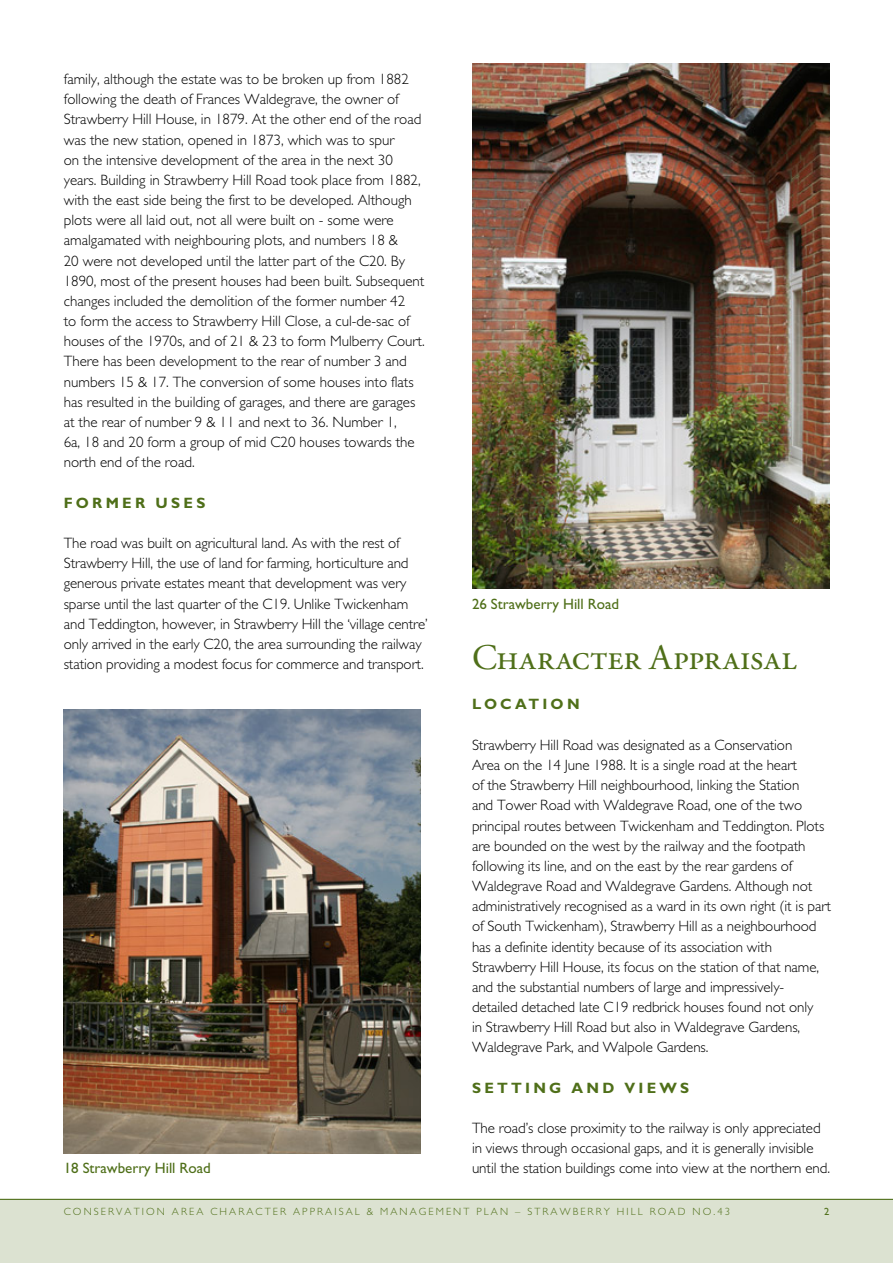
<style>
.page{position:relative;width:893px;height:1263px;background:#fff}
.page>*{position:absolute;margin:0;border:0;box-sizing:border-box;transform-origin:0 0}
.t1{font:36px "Adobe Garamond Regular SC";letter-spacing:.01em;color:#4f6f19}
.t2{font:300 15px/20.1px "Gill Sans";letter-spacing:-.005em;color:#000}
.t3{font:15px "Gill Sans";color:#4f6f19}
.t4{font:700 15px "Gill Sans";letter-spacing:.215em;color:#4f6f19}
.t5{font:300 10.5px "Gill Sans";letter-spacing:.2em;color:#4f6f19}
.t6{font:10.5px "Gill Sans";color:#4f6f19}
</style>
<div class="page">
<img style="left:64px;top:709px;width:357px;height:444px">
<img style="left:472px;top:64px;width:357px;height:524px">
<div style="left:0;top:1199px;width:893px;height:64px;background:#dce2d1"></div>
<hr style="left:0;top:1199px;width:893px;height:1px;background:#4f6f19">
<p class="t2" style="left:64px;top:71px;width:363px">family, although the estate was to be broken up from 1882 following the death of Frances Waldegrave, the owner of Strawberry Hill House, in 1879. At the other end of the road was the new station, opened in 1873, which was to spur<br>on the intensive development of the area in the next 30 years. Building in Strawberry Hill Road took place from 1882, with the east side being the first to be developed. Although plots were all laid out, not all were built on - some were amalgamated with neighbouring plots, and numbers 18 &amp;<br>20 were not developed until the latter part of the C20. By 1890, most of the present houses had been built. Subsequent changes included the demolition of the former number 42<br>to form the access to Strawberry Hill Close, a cul-de-sac of houses of the 1970s, and of 21 &amp; 23 to form Mulberry Court.<br>There has been development to the rear of number 3 and numbers 15 &amp; 17. The conversion of some houses into flats has resulted in the building of garages, and there are garages at the rear of number 9 &amp; 11 and next to 36. Number 1,<br>6a, 18 and 20 form a group of mid C20 houses towards the north end of the road.</p>
<h5 class="t4" style="left:64px;top:497px;width:143px">FORMER USES</h5>
<p class="t2" style="left:64px;top:535px;width:366px">The road was built on agricultural land. As with the rest of Strawberry Hill, the use of land for farming, horticulture and generous private estates meant that development was very sparse until the last quarter of the C19. Unlike Twickenham and Teddington, however, in Strawberry Hill the ‘village centre’ only arrived in the early C20, the area surrounding the railway station providing a modest focus for commerce and transport.</p>
<p class="t3" style="left:472px;top:598px;width:149px">26 Strawberry Hill Road</p>
<h1 class="t1" style="left:472px;top:643px;width:326px">Character Appraisal</h1>
<p class="t4" style="left:472px;top:699px;width:109px">LOCATION</p>
<p class="t2" style="left:472px;top:736px;width:360px">Strawberry Hill Road was designated as a Conservation<br>Area on the 14 June 1988. It is a single road at the heart<br>of the Strawberry Hill neighbourhood, linking the Station<br>and Tower Road with Waldegrave Road, one of the two principal routes between Twickenham and Teddington. Plots are bounded on the west by the railway and the footpath following its line, and on the east by the rear gardens of Waldegrave Road and Waldegrave Gardens. Although not administratively recognised as a ward in its own right (it is part of South Twickenham), Strawberry Hill as a neighbourhood has a definite identity because of its association with Strawberry Hill House, its focus on the station of that name, and the substantial numbers of large and impressively&shy;detailed detached late C19 redbrick houses found not only<br>in Strawberry Hill Road but also in Waldegrave Gardens, Waldegrave Park, and Walpole Gardens.</p>
<h5 class="t4" style="left:472px;top:1083px;width:219px">SETTING AND VIEWS</h5>
<p class="t2" style="left:472px;top:1120px;width:359px">The road’s close proximity to the railway is only appreciated in views through occasional gaps, and it is generally invisible until the station buildings come into view at the northern end.</p>
<p class="t5" style="left:64px;top:1208px;width:668px">CONSERVATION AREA CHARACTER APPRAISAL &amp; MANAGEMENT PLAN – STRAWBERRY HILL ROAD NO.43</p>
<p class="t6" style="left:824px;top:1208px;width:7px">2</p>
<p class="t3" style="left:64px;top:1163px;width:149px">18 Strawberry Hill Road</p>
</div>
